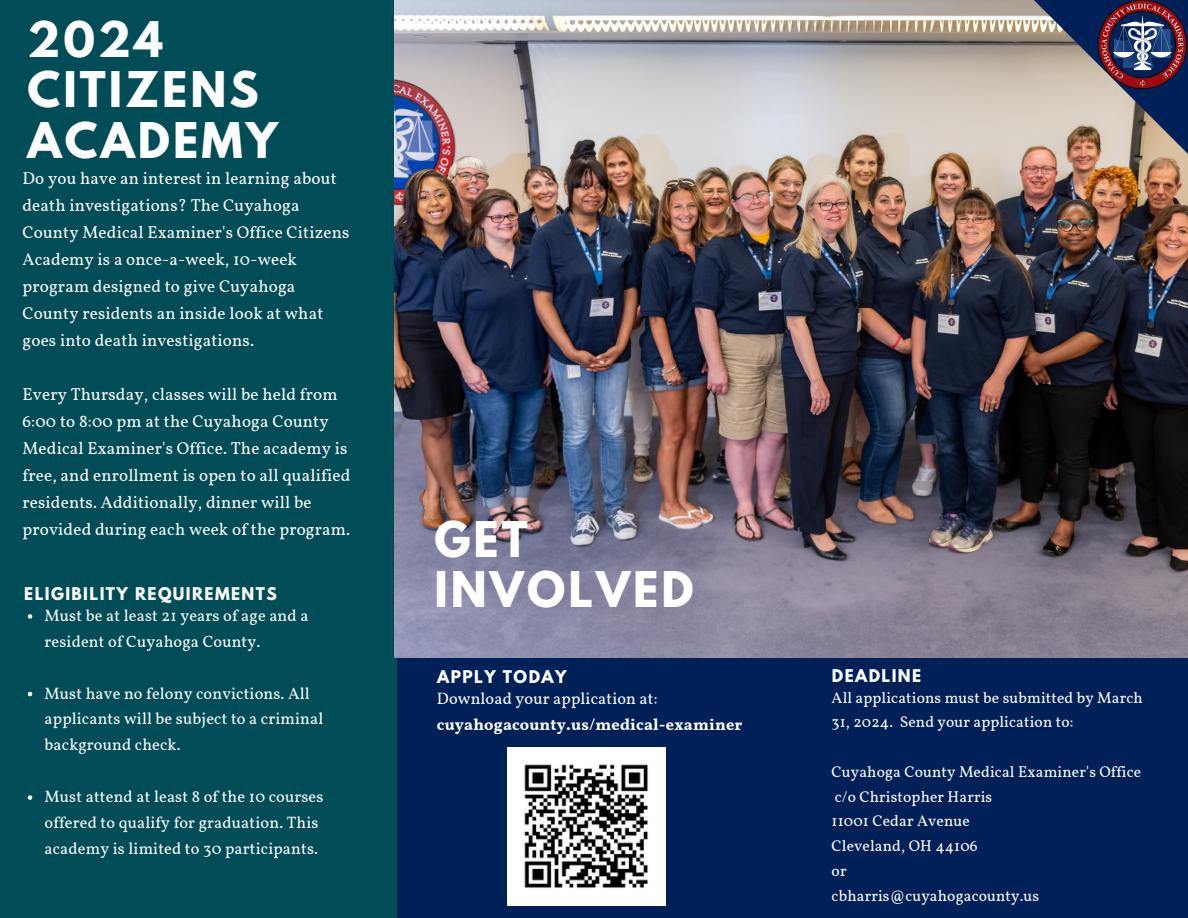
<style>
.page{position:relative;width:1188px;height:918px;background:#002157}
.page>*{position:absolute;margin:0;border:0;box-sizing:border-box;transform-origin:0 0}
.t1{font:700 43.65px/50.7px "League Spartan";letter-spacing:.07em;color:#fff}
.t2{font:17.1px/27px "Vollkorn";letter-spacing:.01em;color:#fff}
.t3{font:16.35px/25.8px "Vollkorn";letter-spacing:.01em;color:#fff}
.t4{font:700 16.35px "Vollkorn";letter-spacing:.01em;color:#fff}
.t5{font:15.6px/24.8px "Vollkorn";letter-spacing:.01em;color:#fff}
.t6{font:700 15.6px "League Spartan";letter-spacing:.09em;color:#fff}
</style>
<div class="page">
<div style="left:0;top:0;width:396px;height:918px;background:#004c57"></div>
<img style="left:394px;top:0;width:794px;height:657px">
<svg style="left:1012px;top:0;width:176px;height:156px"></svg>
<img style="left:1099px;top:1px;width:88px;height:88px">
<img style="left:508px;top:748px;width:157px;height:157px">
<svg style="left:28px;top:614px;width:4px;height:5px"></svg>
<svg style="left:28px;top:692px;width:4px;height:4px"></svg>
<svg style="left:28px;top:795px;width:4px;height:5px"></svg>
<p class="t1" style="left:28px;top:19px;width:252px">2024<br>CITIZENS<br>ACADEMY</p>
<p class="t2" style="left:23px;top:166px;width:328px">Do you have an interest in learning about death investigations? The Cuyahoga County Medical Examiner's Office Citizens Academy is a once-a-week, 10-week program designed to give Cuyahoga County residents an inside look at what goes into death investigations.</p>
<h2 class="t2" style="left:23px;top:382px;width:329px">Every Thursday, classes will be held from 6:00 to 8:00 pm at the Cuyahoga County Medical Examiner's Office. The academy is free, and enrollment is open to all qualified residents. Additionally, dinner will be provided during each week of the program.</h2>
<p class="t6" style="left:24px;top:586px;width:254px">ELIGIBILITY REQUIREMENTS</p>
<p class="t3" style="left:45px;top:604px;width:265px">Must be at least 21 years of age and a resident of Cuyahoga County.</p>
<h2 class="t3" style="left:45px;top:682px;width:280px">Must have no felony convictions. All applicants will be subject to a criminal background check.</h2>
<p class="t3" style="left:45px;top:785px;width:280px">Must attend at least 8 of the 10 courses offered to qualify for graduation. This academy is limited to 30 participants.</p>
<p class="t1" style="left:434px;top:519px;width:261px">GET<br>INVOLVED</p>
<p class="t6" style="left:437px;top:668px;width:131px">APPLY TODAY</p>
<p class="t3" style="left:437px;top:687px;width:222px">Download your application at:</p>
<p class="t4" style="left:437px;top:714px;width:307px">cuyahogacounty.us/medical-examiner</p>
<p class="t6" style="left:832px;top:668px;width:91px">DEADLINE</p>
<h1 class="t5" style="left:832px;top:686px;width:313px">All applications must be submitted by March<br>31, 2024. Send your application to:</h1>
<h2 class="t5" style="left:832px;top:761px;width:311px">Cuyahoga County Medical Examiner's Office</h2>
<p class="t5" style="left:835px;top:785px;width:159px">c/o Christopher Harris</p>
<p class="t5" style="left:832px;top:810px;width:140px">11001 Cedar Avenue</p>
<p class="t5" style="left:832px;top:835px;width:148px">Cleveland, OH 44106</p>
<p class="t5" style="left:832px;top:860px;width:16px">or</p>
<p class="t5" style="left:832px;top:884px;width:209px">cbharris@cuyahogacounty.us</p>
</div>
